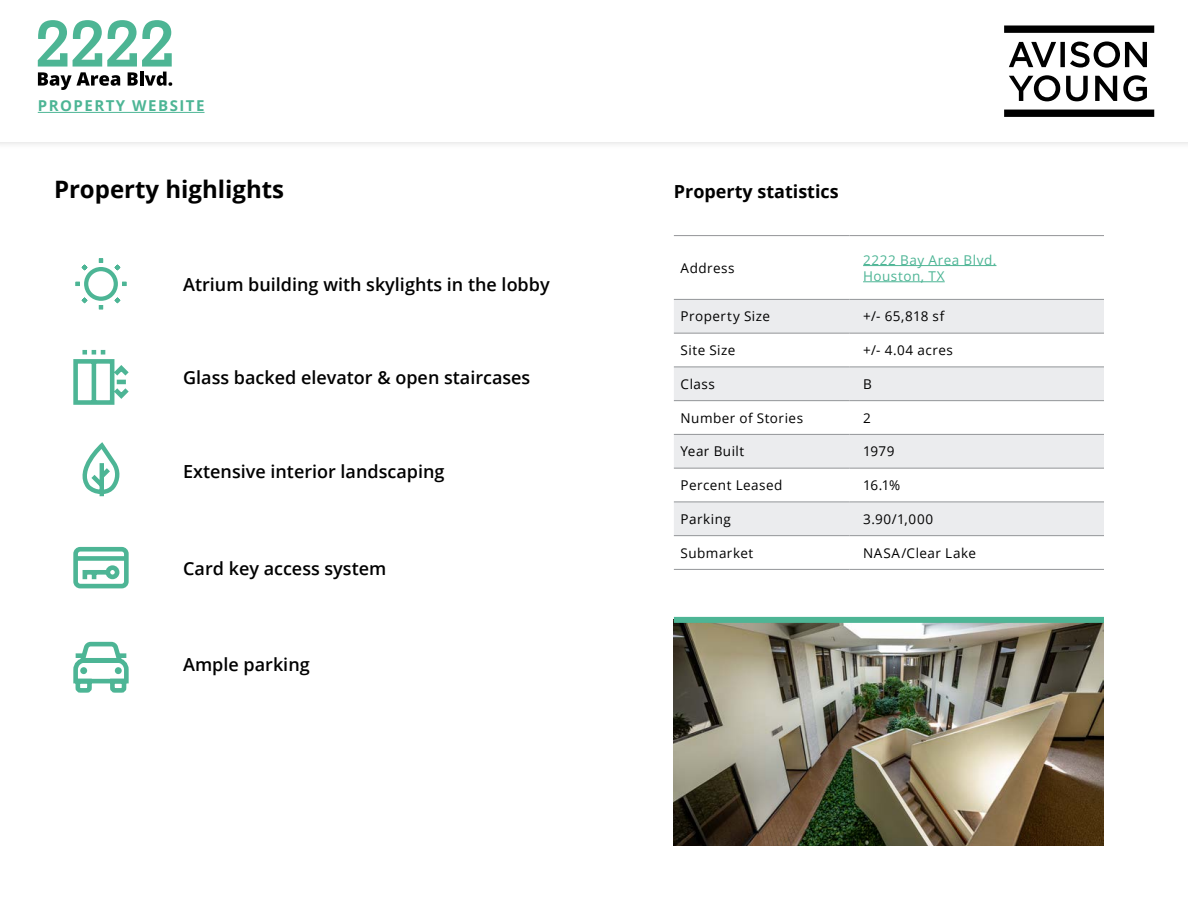
<style>
.page{position:relative;width:1188px;height:918px;background:#fff}
.page>*{position:absolute;margin:0;border:0;box-sizing:border-box;transform-origin:0 0}
.t1{font:700 24px "Open Sans";color:#000}
.t2{font:600 18px "Open Sans";color:#000}
.t3{font:700 18px "Open Sans";color:#000}
.t4{font:700 15px "Open Sans";letter-spacing:.1em;color:#4db595}
.t5{font:13.5px "Open Sans";letter-spacing:.035em;color:#000}
.t6{font:13.5px/16.2px "Open Sans";letter-spacing:.04em;color:#4db595}
</style>
<div class="page">
<div style="left:0;top:0;width:1188px;height:150px;background:#f8f8f8"></div>
<div style="left:0;top:0;width:1188px;height:142px;background:#fff"></div>
<svg style="left:1004px;top:26px;width:150px;height:7px"></svg>
<svg style="left:1004px;top:110px;width:150px;height:7px"></svg>
<svg style="left:1009px;top:41px;width:138px;height:27px"></svg>
<svg style="left:1009px;top:75px;width:51px;height:26px"></svg>
<svg style="left:1066px;top:76px;width:22px;height:25px"></svg>
<svg style="left:1095px;top:76px;width:22px;height:25px"></svg>
<svg style="left:1123px;top:75px;width:24px;height:26px"></svg>
<hr style="left:38px;top:112px;width:167px;height:1px;background:#4db595">
<svg style="left:38px;top:20px;width:134px;height:70px"></svg>
<img style="left:674px;top:623px;width:430px;height:222px">
<div style="left:674px;top:617px;width:430px;height:6px;background:#4db595"></div>
<svg style="left:674px;top:236px;width:430px;height:333px"></svg>
<svg style="left:674px;top:300px;width:430px;height:235px;fill:#ebecee"></svg>
<hr style="left:674px;top:235px;width:176px;height:1px;background:#939598">
<hr style="left:850px;top:235px;width:254px;height:1px;background:#939598">
<hr style="left:674px;top:299px;width:176px;height:1px;background:#939598">
<hr style="left:850px;top:299px;width:254px;height:1px;background:#939598">
<hr style="left:674px;top:333px;width:176px;height:1px;background:#939598">
<hr style="left:850px;top:333px;width:254px;height:1px;background:#939598">
<hr style="left:674px;top:367px;width:176px;height:1px;background:#939598">
<hr style="left:850px;top:367px;width:254px;height:1px;background:#939598">
<hr style="left:674px;top:400px;width:176px;height:1px;background:#939598">
<hr style="left:850px;top:400px;width:254px;height:1px;background:#939598">
<hr style="left:674px;top:434px;width:176px;height:1px;background:#939598">
<hr style="left:850px;top:434px;width:254px;height:1px;background:#939598">
<hr style="left:674px;top:468px;width:176px;height:1px;background:#939598">
<hr style="left:850px;top:468px;width:254px;height:1px;background:#939598">
<hr style="left:674px;top:502px;width:176px;height:1px;background:#939598">
<hr style="left:850px;top:502px;width:254px;height:1px;background:#939598">
<hr style="left:674px;top:535px;width:176px;height:1px;background:#939598">
<hr style="left:850px;top:535px;width:254px;height:1px;background:#939598">
<hr style="left:674px;top:569px;width:176px;height:1px;background:#939598">
<hr style="left:850px;top:569px;width:254px;height:1px;background:#939598">
<hr style="left:863px;top:265px;width:133px;height:1px;background:#4db595">
<hr style="left:863px;top:281px;width:82px;height:1px;background:#4db595">
<svg style="left:73px;top:641px;width:56px;height:52px"></svg>
<div style="left:80px;top:667px;width:7px;height:7px;background:#4db595;border-radius:50%"></div>
<div style="left:115px;top:667px;width:7px;height:7px;background:#4db595;border-radius:50%"></div>
<div style="left:118px;top:653px;width:8px;height:5px;background:#4db595"></div>
<div style="left:76px;top:653px;width:8px;height:5px;background:#4db595"></div>
<svg style="left:73px;top:546px;width:56px;height:43px"></svg>
<svg style="left:82px;top:446px;width:38px;height:51px"></svg>
<svg style="left:75px;top:258px;width:52px;height:52px"></svg>
<svg style="left:73px;top:350px;width:56px;height:55px"></svg>
<p class="t4" style="left:38px;top:95px;width:168px">PROPERTY WEBSITE</p>
<h1 class="t1" style="left:54px;top:172px;width:232px">Property highlights</h1>
<h2 class="t3" style="left:674px;top:179px;width:166px">Property statistics</h2>
<h2 class="t2" style="left:183px;top:272px;width:368px">Atrium building with skylights in the lobby</h2>
<h2 class="t2" style="left:183px;top:365px;width:349px">Glass backed elevator &amp; open staircases</h2>
<h2 class="t2" style="left:183px;top:459px;width:263px">Extensive interior landscaping</h2>
<h2 class="t2" style="left:183px;top:556px;width:205px">Card key access system</h2>
<h2 class="t2" style="left:183px;top:653px;width:128px">Ample parking</h2>
<p class="t5" style="left:681px;top:259px;width:56px">Address</p>
<p class="t6" style="left:863px;top:251px;width:135px">2222 Bay Area Blvd.<br>Houston, TX</p>
<p class="t5" style="left:681px;top:307px;width:91px">Property Size</p>
<p class="t5" style="left:863px;top:307px;width:83px">+/- 65,818 sf</p>
<p class="t5" style="left:681px;top:341px;width:56px">Site Size</p>
<p class="t5" style="left:863px;top:341px;width:91px">+/- 4.04 acres</p>
<p class="t5" style="left:681px;top:375px;width:36px">Class</p>
<p class="t5" style="left:863px;top:375px;width:10px">B</p>
<p class="t5" style="left:681px;top:409px;width:124px">Number of Stories</p>
<p class="t5" style="left:863px;top:409px;width:9px">2</p>
<p class="t5" style="left:681px;top:442px;width:65px">Year Built</p>
<p class="t5" style="left:863px;top:442px;width:33px">1979</p>
<p class="t5" style="left:681px;top:476px;width:103px">Percent Leased</p>
<p class="t5" style="left:863px;top:476px;width:39px">16.1%</p>
<p class="t5" style="left:681px;top:510px;width:52px">Parking</p>
<p class="t5" style="left:863px;top:510px;width:72px">3.90/1,000</p>
<p class="t5" style="left:681px;top:544px;width:74px">Submarket</p>
<p class="t5" style="left:863px;top:544px;width:114px">NASA/Clear Lake</p>
</div>
